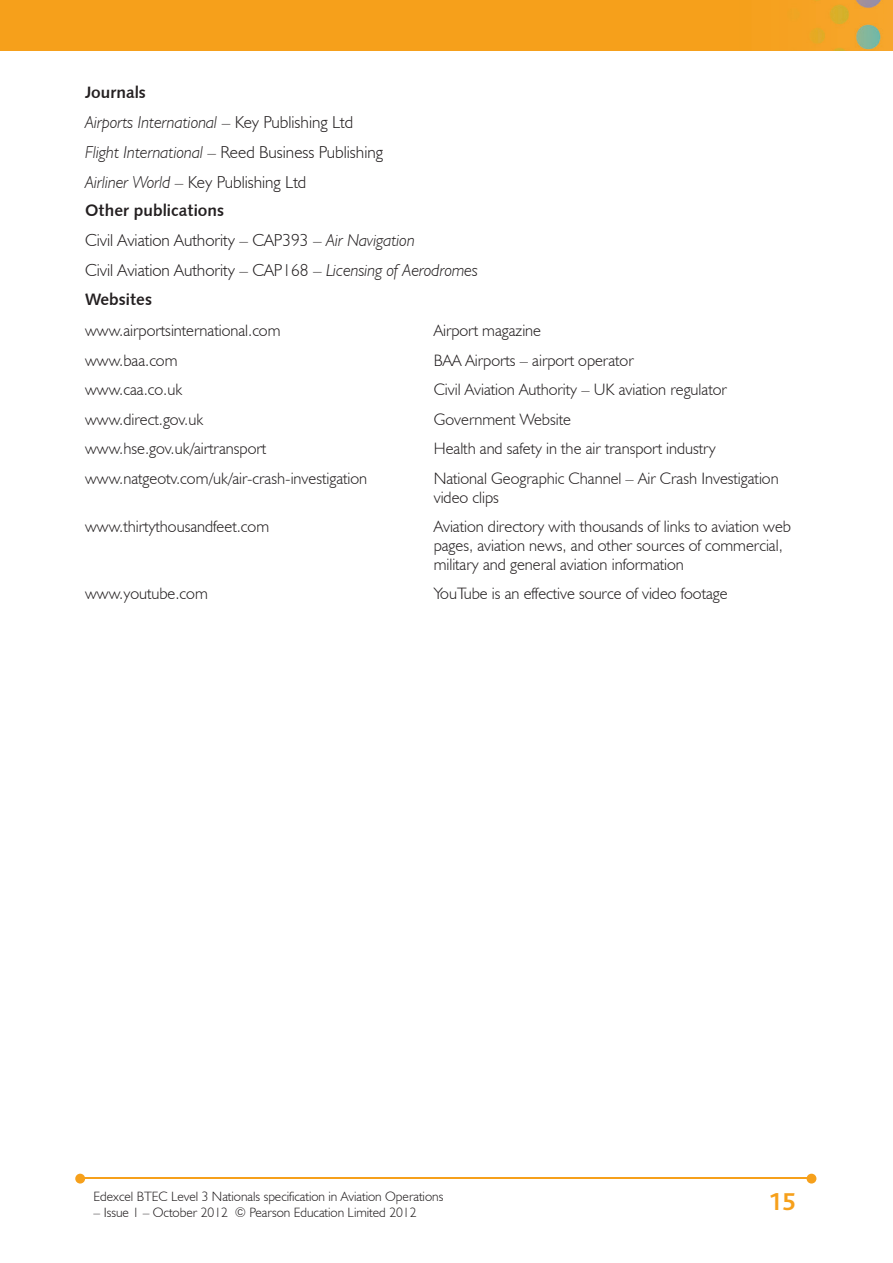
<style>
.page{position:relative;width:893px;height:1263px;background:#fff}
.page>*{position:absolute;margin:0;border:0;box-sizing:border-box;transform-origin:0 0}
.t1{font:700 25.5px "Bliss";color:#f6a01b}
.t2{font:300 17.25px/30px "Humanist 521 BT";color:#231f20}
.t3{font:300 16.5px/18.8px "Humanist 521 BT";color:#231f20}
.t4{font:16.5px "Humanist 531 BT Bold A";color:#231f20}
.t5{font:300 13.5px "Humanist 521 BT";color:#231f20}
.s1{font-style:italic}
</style>
<div class="page">
<img style="left:0;top:0;width:893px;height:51px">
<hr style="left:82px;top:1178px;width:728px;height:1px;background:#f6a01b">
<svg style="left:807px;top:1174px;width:9px;height:9px"></svg>
<svg style="left:75px;top:1174px;width:10px;height:9px"></svg>
<p class="t4" style="left:85px;top:82px;width:62px">Journals</p>
<p class="t2" style="left:85px;top:106px;width:299px"><span class="s1">Airports International</span> – Key Publishing Ltd<br><span class="s1">Flight International</span> – Reed Business Publishing<br><span class="s1">Airliner World</span> – Key Publishing Ltd</p>
<p class="t4" style="left:85px;top:200px;width:141px">Other publications</p>
<p class="t2" style="left:85px;top:225px;width:394px">Civil Aviation Authority – CAP393 – <span class="s1">Air Navigation<br></span>Civil Aviation Authority – CAP168 – <span class="s1">Licensing of Aerodromes</span></p>
<p class="t4" style="left:85px;top:289px;width:69px">Websites</p>
<p class="t3" style="left:85px;top:321px;width:197px">www.airportsinternational.com</p>
<p class="t3" style="left:434px;top:321px;width:109px">Airport magazine</p>
<p class="t3" style="left:85px;top:350px;width:94px">www.baa.com</p>
<p class="t3" style="left:434px;top:350px;width:202px">BAA Airports – airport operator</p>
<p class="t3" style="left:85px;top:380px;width:99px">www.caa.co.uk</p>
<p class="t3" style="left:434px;top:380px;width:295px">Civil Aviation Authority – UK aviation regulator</p>
<p class="t3" style="left:85px;top:409px;width:120px">www.direct.gov.uk</p>
<p class="t3" style="left:434px;top:409px;width:139px">Government Website</p>
<p class="t3" style="left:85px;top:439px;width:183px">www.hse.gov.uk/airtransport</p>
<p class="t3" style="left:434px;top:439px;width:283px">Health and safety in the air transport industry</p>
<p class="t3" style="left:85px;top:469px;width:284px">www.natgeotv.com/uk/air-crash-investigation</p>
<p class="t3" style="left:434px;top:469px;width:346px">National Geographic Channel – Air Crash Investigation video clips</p>
<p class="t3" style="left:85px;top:517px;width:186px">www.thirtythousandfeet.com</p>
<p class="t3" style="left:434px;top:517px;width:359px">Aviation directory with thousands of links to aviation web pages, aviation news, and other sources of commercial, military and general aviation information</p>
<p class="t3" style="left:85px;top:584px;width:124px">www.youtube.com</p>
<p class="t3" style="left:434px;top:584px;width:295px">YouTube is an effective source of video footage</p>
<p class="t5" style="left:94px;top:1188px;width:351px">Edexcel BTEC Level 3 Nationals specification in Aviation Operations</p>
<p class="t5" style="left:94px;top:1204px;width:325px">– Issue 1 – October 2012 © Pearson Education Limited 2012</p>
<h1 class="t1" style="left:768px;top:1188px;width:29px">15</h1>
</div>
